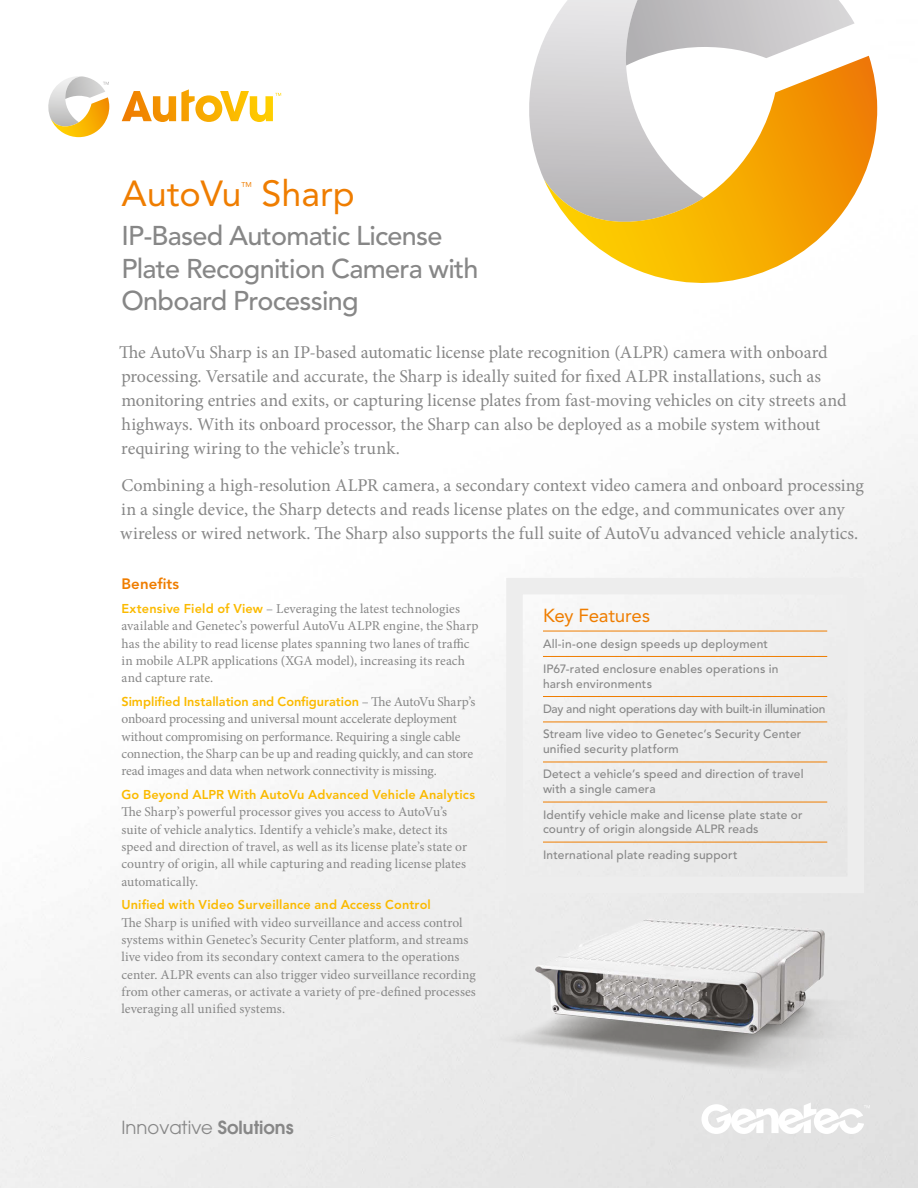
<style>
.page{position:relative;width:918px;height:1188px;background:#fff}
.page>*{position:absolute;margin:0;border:0;box-sizing:border-box;transform-origin:0 0}
.Document_Title{font:36px "Avenir LT Std";color:#ef7d00}
.Document_SubTitle{font:500 27px/32.4px "Avenir LT Std";letter-spacing:-.025em;color:#878787}
.Key_Features_Title{font:18.75px "Avenir LT Std";letter-spacing:-.015em;color:#ef7d00}
.Intro_Text{font:18px/24px "Minion Pro";color:#878787}
.t1{font:18px "Avant Garde";color:#878787}
.Section_Title{font:800 15px "Avenir LT Std";letter-spacing:.005em;color:#ef7d00}
.Body_Text_Main{font:13.5px/17.2px "Minion Pro";color:#878787}
.Body_Text_Main-2{font:800 12.75px "Avenir LT Std";letter-spacing:.01em;color:#fbba00}
.Key_Features_List{font:500 12px/14.7px "Avenir LT Std";letter-spacing:.015em;color:#878787}
.Key_Features_List-2{font:500 12px "Avenir LT Std";letter-spacing:-.01em;color:#878787}
.Document_Title-2{font:7.05px "Avenir LT Std";color:#ef7d00}
.s1{font-family:"Avenir LT Std";font-weight:800;font-size:12.75px;color:#fbba00}
.s2{font-family:"Minion Pro";font-weight:400;font-size:13.5px;color:#878787}
.s3{font-weight:600}
</style>
<div class="page">
<img style="left:0;top:55px;width:918px;height:1133px">
<svg style="left:701px;top:1103px;width:169px;height:31px"></svg>
<svg style="left:517px;top:0;width:108px;height:242px"></svg>
<svg style="left:625px;top:0;width:230px;height:56px"></svg>
<svg style="left:544px;top:56px;width:334px;height:248px"></svg>
<hr style="left:543px;top:631px;width:284px;height:1px;background:#ef7d00">
<hr style="left:543px;top:656px;width:284px;height:1px;background:#ef7d00">
<hr style="left:543px;top:696px;width:284px;height:1px;background:#ef7d00">
<hr style="left:543px;top:722px;width:284px;height:1px;background:#ef7d00">
<hr style="left:543px;top:762px;width:284px;height:1px;background:#ef7d00">
<hr style="left:543px;top:802px;width:284px;height:1px;background:#ef7d00">
<hr style="left:543px;top:842px;width:284px;height:1px;background:#ef7d00">
<div style="left:506px;top:578px;width:358px;height:315px;border:16px solid #ededed"></div>
<img style="left:476px;top:888px;width:405px;height:214px">
<svg style="left:122px;top:89px;width:159px;height:33px"></svg>
<svg style="left:45px;top:76px;width:64px;height:61px"></svg>
<p class="Document_Title" style="left:122px;top:172px;width:122px">AutoVu</p>
<p class="Document_Title-2" style="left:242px;top:180px;width:12px">TM</p>
<p class="Document_Title" style="left:261px;top:172px;width:95px">Sharp</p>
<p class="Document_SubTitle" style="left:122px;top:221px;width:359px">IP-Based Automatic License<br>Plate Recognition Camera with<br>Onboard Processing</p>
<p class="Intro_Text" style="left:119px;top:340px;width:729px">The AutoVu Sharp is an IP-based automatic license plate recognition (ALPR) camera with onboard processing. Versatile and accurate, the Sharp is ideally suited for fixed ALPR installations, such as monitoring entries and exits, or capturing license plates from fast-moving vehicles on city streets and highways. With its onboard processor, the Sharp can also be deployed as a mobile system without requiring wiring to the vehicle’s trunk.</p>
<p class="Intro_Text" style="left:120px;top:473px;width:745px">Combining a high-resolution ALPR camera, a secondary context video camera and onboard processing in a single device, the Sharp detects and reads license plates on the edge, and communicates over any wireless or wired network. The Sharp also supports the full suite of AutoVu advanced vehicle analytics.</p>
<p class="Section_Title" style="left:122px;top:575px;width:59px">Benefits</p>
<p class="Body_Text_Main" style="left:121px;top:600px;width:359px"><span class="s1">Extensive Field of View</span> – Leveraging the latest technologies available and Genetec’s powerful AutoVu ALPR engine, the Sharp has the ability to read license plates spanning two lanes of traffic in mobile ALPR applications (XGA model), increasing its reach and capture rate.</p>
<p class="Body_Text_Main-2" style="left:122px;top:694px;width:356px">Simplified Installation and Configuration <span class="s2">– The AutoVu Sharp’s</span></p>
<p class="Body_Text_Main" style="left:121px;top:711px;width:353px">onboard processing and universal mount accelerate deployment without compromising on performance. Requiring a single cable connection, the Sharp can be up and reading quickly, and can store read images and data when network connectivity is missing.</p>
<p class="Body_Text_Main-2" style="left:122px;top:787px;width:355px">Go Beyond ALPR With AutoVu Advanced Vehicle Analytics</p>
<p class="Body_Text_Main" style="left:122px;top:804px;width:347px">The Sharp’s powerful processor gives you access to AutoVu’s suite of vehicle analytics. Identify a vehicle’s make, detect its speed and direction of travel, as well as its license plate’s state or country of origin, all while capturing and reading license plates automatically.</p>
<p class="Body_Text_Main-2" style="left:122px;top:898px;width:311px">Unified with Video Surveillance and Access Control</p>
<p class="Body_Text_Main" style="left:122px;top:914px;width:356px">The Sharp is unified with video surveillance and access control systems within Genetec’s Security Center platform, and streams live video from its secondary context camera to the operations center. ALPR events can also trigger video surveillance recording from other cameras, or activate a variety of pre-defined processes leveraging all unified systems.</p>
<p class="t1" style="left:122px;top:1117px;width:174px">Innovative <span class="s3">Solutions</span></p>
<p class="Key_Features_Title" style="left:543px;top:605px;width:109px">Key Features</p>
<p class="Key_Features_List" style="left:543px;top:636px;width:227px">All-in-one design speeds up deployment</p>
<p class="Key_Features_List" style="left:543px;top:662px;width:237px">IP67-rated enclosure enables operations in harsh environments</p>
<p class="Key_Features_List-2" style="left:543px;top:702px;width:284px">Day and night operations day with built-in illumination</p>
<p class="Key_Features_List" style="left:543px;top:727px;width:260px">Stream live video to Genetec’s Security Center unified security platform</p>
<p class="Key_Features_List" style="left:543px;top:767px;width:262px">Detect a vehicle’s speed and direction of travel with a single camera</p>
<p class="Key_Features_List" style="left:543px;top:807px;width:261px">Identify vehicle make and license plate state or country of origin alongside ALPR reads</p>
<p class="Key_Features_List" style="left:543px;top:847px;width:196px">International plate reading support</p>
</div>
